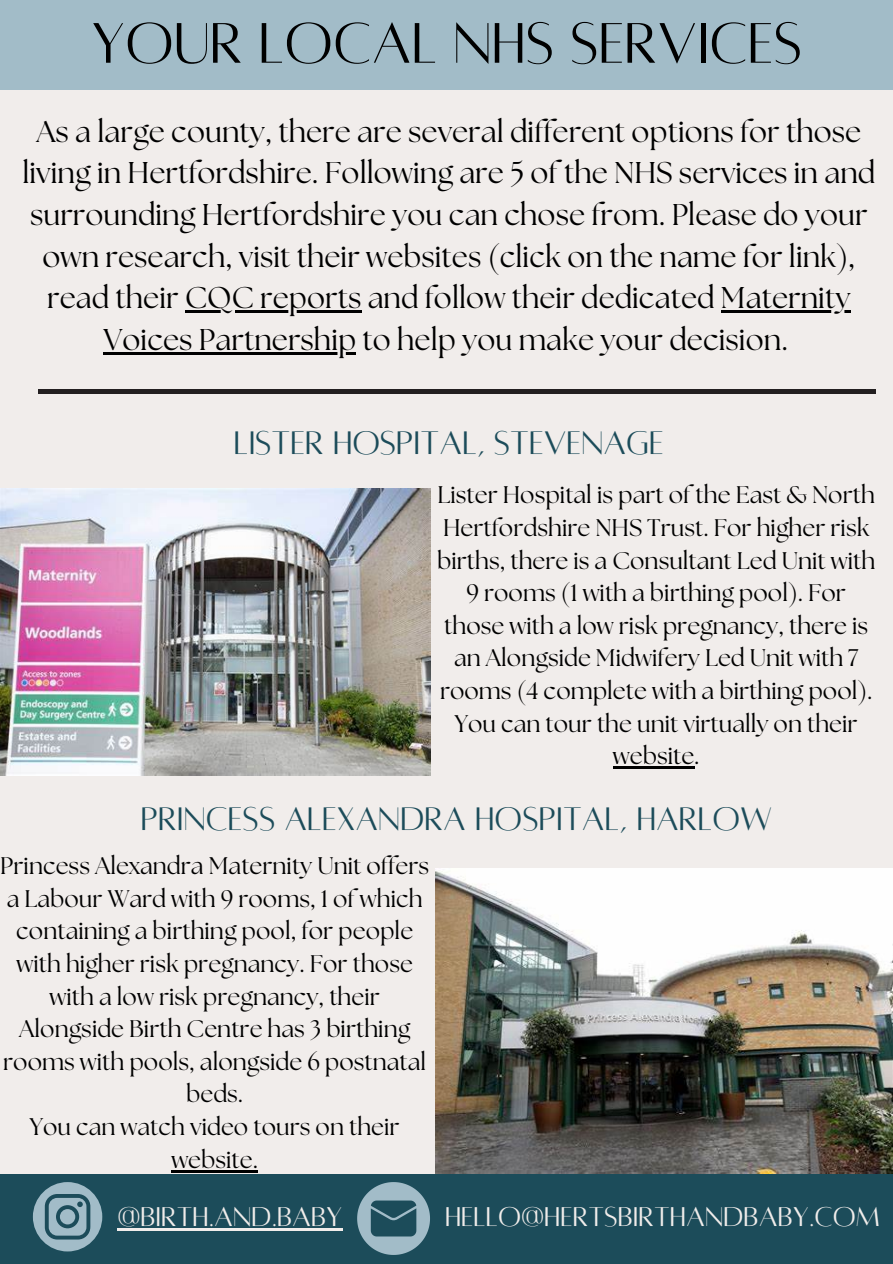
<style>
.page{position:relative;width:893px;height:1264px;background:#fff}
.page>*{position:absolute;margin:0;border:0;box-sizing:border-box;transform-origin:0 0}
.t1{font:63px "Alta regular";color:#000}
.t2{font:36px "Alta regular";color:#1c4c5a}
.t3{font:30px/41.7px "The Seasons";color:#000;text-align:center}
.t4{font:30px "Alta regular";color:#f1edeb}
.t5{font:24px/32.7px "The Seasons";color:#000;text-align:center}
</style>
<div class="page">
<div style="left:0;top:0;width:892px;height:1263px;background:#f1edeb"></div>
<div style="left:0;top:0;width:892px;height:89px;background:#a2bcc8"></div>
<div style="left:0;top:1173px;width:892px;height:90px;background:#1c4c5a"></div>
<svg style="left:33px;top:1182px;width:69px;height:69px"></svg>
<hr style="left:117px;top:1227px;width:225px;height:3px;background:#f1edeb">
<svg style="left:357px;top:1182px;width:73px;height:72px"></svg>
<img style="left:0;top:488px;width:430px;height:287px">
<img style="left:435px;top:868px;width:457px;height:305px">
<hr style="left:38px;top:390px;width:837px;height:4px;background:#231f20">
<hr style="left:185px;top:310px;width:176px;height:3px;background:#000">
<hr style="left:720px;top:310px;width:130px;height:3px;background:#000">
<hr style="left:103px;top:352px;width:253px;height:2px;background:#000">
<hr style="left:612px;top:766px;width:82px;height:3px;background:#000">
<hr style="left:171px;top:1169px;width:87px;height:3px;background:#000">
<p class="t1" style="left:91px;top:12px;width:712px">YOUR LOCAL NHS SERVICES</p>
<p class="t3" style="left:22px;top:112px;width:854px">As a large county, there are several different options for those living in Hertfordshire. Following are 5 of the NHS services in and surrounding Hertfordshire you can chose from. Please do your own research, visit their websites (click on the name for link), read their CQC reports and follow their dedicated Maternity Voices Partnership to help you make your decision.</p>
<p class="t2" style="left:234px;top:425px;width:431px">LISTER HOSPITAL, STEVENAGE</p>
<p class="t5" style="left:437px;top:480px;width:440px">Lister Hospital is part of the East &amp; North Hertfordshire NHS Trust. For higher risk births, there is a Consultant Led Unit with 9 rooms (1 with a birthing pool). For those with a low risk pregnancy, there is an Alongside Midwifery Led Unit with 7 rooms (4 complete with a birthing pool).<br>You can tour the unit virtually on their website.</p>
<p class="t2" style="left:141px;top:801px;width:633px">PRINCESS ALEXANDRA HOSPITAL, HARLOW</p>
<p class="t5" style="left:0;top:850px;width:430px">Princess Alexandra Maternity Unit offers a Labour Ward with 9 rooms, 1 of which containing a birthing pool, for people with higher risk pregnancy. For those with a low risk pregnancy, their Alongside Birth Centre has 3 birthing rooms with pools, alongside 6 postnatal beds.</p>
<p class="t5" style="left:30px;top:1111px;width:371px">You can watch video tours on their website.</p>
<p class="t4" style="left:117px;top:1201px;width:226px">@BIRTH.AND.BABY</p>
<p class="t4" style="left:445px;top:1201px;width:436px">HELLO@HERTSBIRTHANDBABY.COM</p>
</div>
